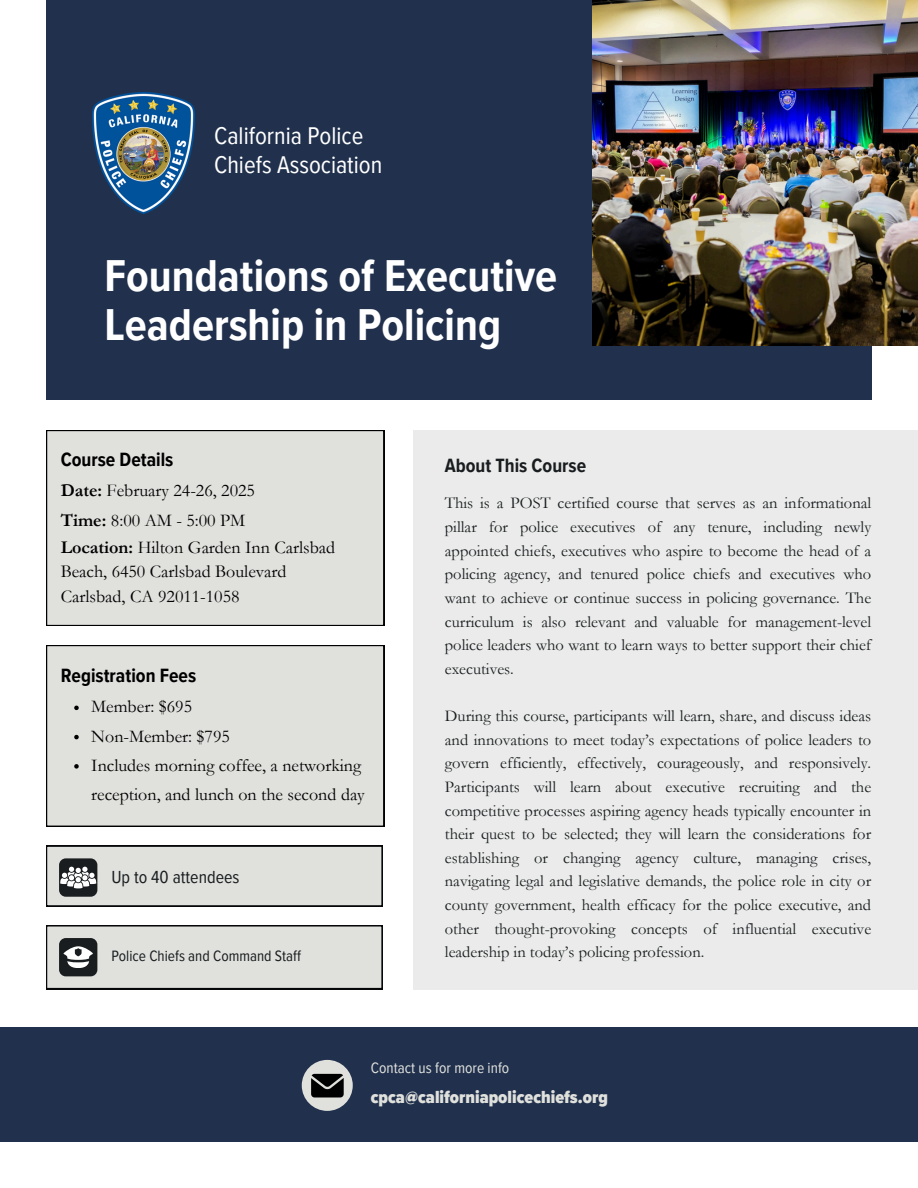
<style>
.page{position:relative;width:918px;height:1188px;background:#fff}
.page>*{position:absolute;margin:0;border:0;box-sizing:border-box;transform-origin:0 0}
.t1{font:700 45.9px/48.3px "Proxima Nova Cond";color:#fff}
.t2{font:24.9px/28.8px "Proxima Nova Cond";color:#fff}
.t3{font:700 19.8px "Proxima Nova Cond";color:#000}
.t4{font:700 19.8px "Proxima Nova Cond";color:#191d1f}
.t5{font:18px/29.2px "Garamond";color:#000}
.t6{font:900 18px "Proxima Nova Cond";color:#e0e1dd}
.t7{font:18px "Proxima Nova Cond";color:#191d1f}
.t8{font:16.5px/23.7px "Garamond";color:#191d1f;text-align:justify}
.t9{font:15.6px "Proxima Nova Cond";color:#e0e1dd}
.t10{font:15.45px "Proxima Nova Cond";color:#191d1f}
.s1{font-weight:700}
</style>
<div class="page">
<div style="left:46px;top:0;width:826px;height:400px;background:#21314d"></div>
<div style="left:413px;top:430px;width:505px;height:559px;background:#eaebea"></div>
<div style="left:0;top:1027px;width:918px;height:115px;background:#21314d"></div>
<div style="left:46px;top:430px;width:338px;height:196px;background:#e0e1dd"></div>
<img style="left:92px;top:93px;width:103px;height:120px">
<img style="left:592px;top:0;width:326px;height:346px">
<div style="left:302px;top:1060px;width:51px;height:51px;background:#e0e1dd;border-radius:50%"></div>
<svg style="left:311px;top:1074px;width:33px;height:23px"></svg>
<div style="left:46px;top:645px;width:338px;height:181px;background:#e0e1dd"></div>
<svg style="left:74px;top:706px;width:5px;height:4px"></svg>
<svg style="left:74px;top:735px;width:5px;height:4px"></svg>
<svg style="left:74px;top:764px;width:5px;height:5px"></svg>
<svg style="left:46px;top:846px;width:336px;height:60px"></svg>
<svg style="left:46px;top:925px;width:336px;height:64px"></svg>
<p class="t2" style="left:214px;top:122px;width:170px">California Police<br>Chiefs Association</p>
<p class="t1" style="left:104px;top:253px;width:454px">Foundations of Executive<br>Leadership in Policing</p>
<p class="t3" style="left:61px;top:448px;width:114px">Course Details</p>
<p class="t5" style="left:61px;top:476px;width:196px"><span class="s1">Date:</span> February 24-26, 2025<br><span class="s1">Time:</span> 8:00 AM - 5:00 PM</p>
<p class="t5" style="left:61px;top:535px;width:276px;line-height:24.8px"><span class="s1">Location:</span> Hilton Garden Inn Carlsbad<br>Beach, 6450 Carlsbad Boulevard<br>Carlsbad, CA 92011-1058</p>
<p class="t3" style="left:61px;top:664px;width:137px">Registration Fees</p>
<p class="t5" style="left:91px;top:692px;width:102px">Member: $695</p>
<h4 class="t5" style="left:91px;top:722px;width:140px">Non-Member: $795</h4>
<p class="t5" style="left:91px;top:751px;width:275px">Includes morning coffee, a networking reception, and lunch on the second day</p>
<p class="t7" style="left:111px;top:866px;width:130px">Up to 40 attendees</p>
<p class="t10" style="left:111px;top:946px;width:191px">Police Chiefs and Command Staff</p>
<h4 class="t4" style="left:445px;top:453px;width:143px">About This Course</h4>
<p class="t8" style="left:445px;top:492px;width:428px">This is a POST certified course that serves as an informational pillar for police executives of any tenure, including newly appointed chiefs, executives who aspire to become the head of a policing agency, and tenured police chiefs and executives who want to achieve or continue success in policing governance. The curriculum is also relevant and valuable for management-level police leaders who want to learn ways to better support their chief executives.</p>
<h3 class="t8" style="left:445px;top:704px;width:428px">During this course, participants will learn, share, and discuss ideas and innovations to meet today’s expectations of police leaders to govern efficiently, effectively, courageously, and responsively.<br>Participants will learn about executive recruiting and the competitive processes aspiring agency heads typically encounter in their quest to be selected; they will learn the considerations for establishing or changing agency culture, managing crises, navigating legal and legislative demands, the police role in city or county government, health efficacy for the police executive, and other thought-provoking concepts of influential executive leadership in today’s policing profession.</h3>
<h3 class="t9" style="left:371px;top:1059px;width:140px">Contact us for more info</h3>
<p class="t6" style="left:371px;top:1086px;width:239px">cpca@californiapolicechiefs.org</p>
</div>
